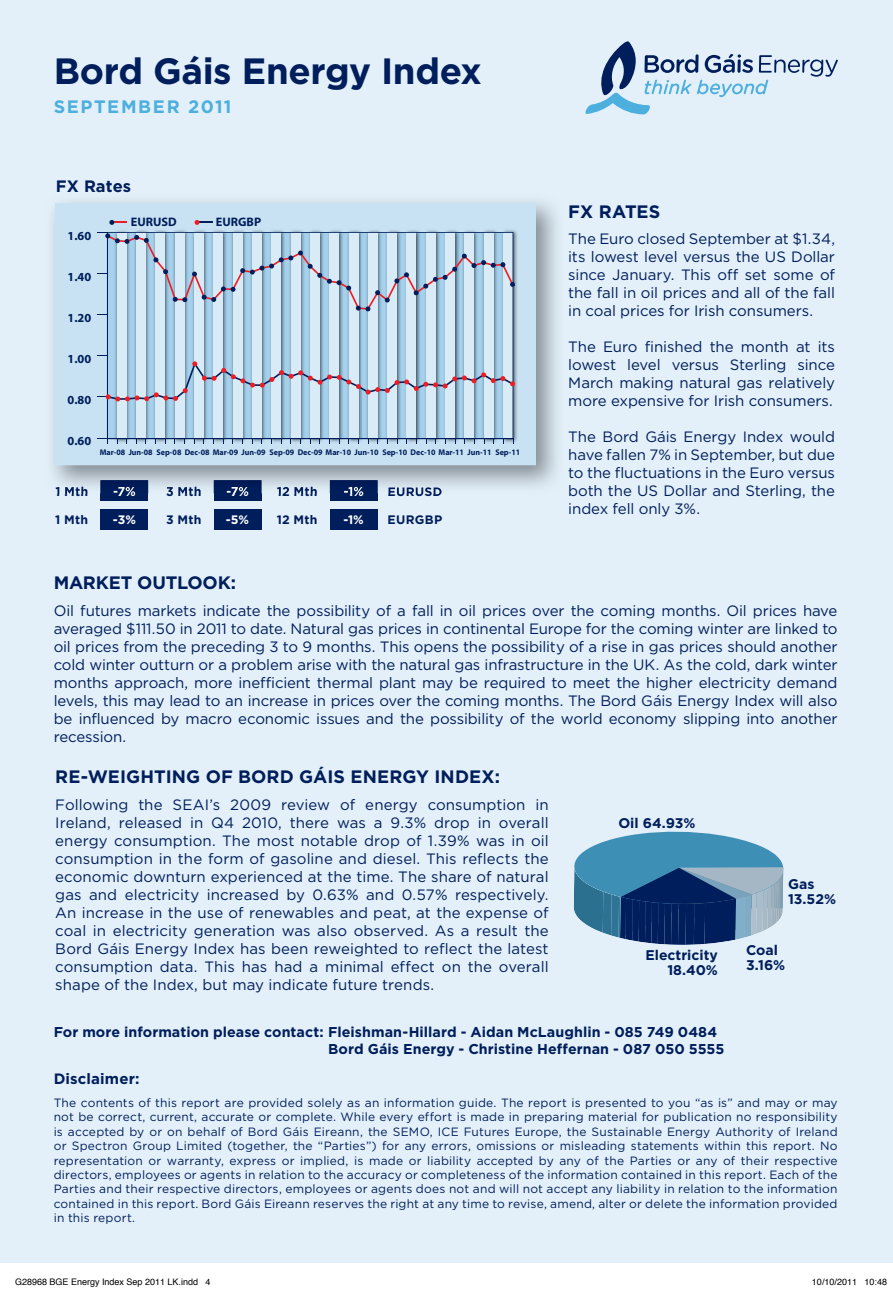
<style>
.page{position:relative;width:893px;height:1290px;background:#fff}
.page>*{position:absolute;margin:0;border:0;box-sizing:border-box;transform-origin:0 0}
.t1{font:700 36.6px "Gotham";letter-spacing:-.01em;color:#001e5b}
.t2{font:700 18px "Gotham";color:#001e5b}
.t3{font:700 18px "Gotham";letter-spacing:.09em;color:#4dafde}
.t4{font:700 16.5px "Gotham";letter-spacing:.005em;color:#001e5b}
.t5{font:15px/18px "Gotham";letter-spacing:-.005em;color:#001e5b;text-align:justify}
.t6{font:700 15px "Gotham";letter-spacing:.01em;color:#001e5b}
.t7{font:700 14.25px/17.1px "Gotham";letter-spacing:.005em;color:#001e5b}
.t8{font:700 13.95px/14.9px "Gotham";color:#001e5b}
.t9{font:700 12.3px "Gotham";letter-spacing:.025em;color:#001e5b}
.t10{font:700 12.3px "Myriad Pro";color:#001e5b}
.t11{font:700 12.3px "Gotham";color:#fff}
.t12{font:12px/14.4px "Gotham";letter-spacing:.015em;color:#001e5b;text-align:justify}
.t13{font:9px "Helvetica";color:#000}
.t14{font:700 8.25px "Myriad Pro";color:#001e5b}
</style>
<div class="page">
<div style="left:0;top:0;width:893px;height:1263px;background:#e3f0f9"></div>
<svg style="left:585px;top:41px;width:253px;height:73px"></svg>
<div style="left:101px;top:480px;width:47px;height:21px;background:#001e5b"></div>
<div style="left:214px;top:480px;width:47px;height:21px;background:#001e5b"></div>
<div style="left:330px;top:480px;width:47px;height:21px;background:#001e5b"></div>
<div style="left:101px;top:509px;width:47px;height:20px;background:#001e5b"></div>
<div style="left:214px;top:509px;width:47px;height:20px;background:#001e5b"></div>
<div style="left:330px;top:509px;width:47px;height:20px;background:#001e5b"></div>
<img style="left:52px;top:201px;width:505px;height:292px">
<img style="left:56px;top:487px;width:31px;height:6px">
<img style="left:101px;top:480px;width:47px;height:13px">
<img style="left:114px;top:487px;width:21px;height:6px">
<img style="left:166px;top:487px;width:35px;height:6px">
<img style="left:214px;top:480px;width:47px;height:13px">
<img style="left:227px;top:487px;width:21px;height:6px">
<img style="left:277px;top:487px;width:40px;height:6px">
<img style="left:330px;top:480px;width:47px;height:13px">
<img style="left:344px;top:487px;width:19px;height:6px">
<img style="left:388px;top:487px;width:53px;height:6px">
<div style="left:55px;top:203px;width:481px;height:262px;background:#c8e2f3"></div>
<img style="left:116px;top:230px;width:342px;height:2px">
<img style="left:113px;top:439px;width:348px;height:5px">
<img style="left:461px;top:230px;width:56px;height:213px">
<svg style="left:108px;top:315px;width:405px;height:123px;background:#b8d4e6"></svg>
<hr style="left:108px;top:438px;width:405px;height:1px;background:#001e5b">
<hr style="left:107px;top:232px;width:1px;height:212px;background:#001e5b">
<svg style="left:109px;top:220px;width:18px;height:5px"></svg>
<svg style="left:195px;top:220px;width:17px;height:5px"></svg>
<svg style="left:98px;top:232px;width:417px;height:83px;background:#b2c9dd"></svg>
<svg style="left:98px;top:355px;width:417px;height:46px;background:#b5c8da"></svg>
<svg style="left:574px;top:832px;width:210px;height:113px;background:#517fa4"></svg>
<h1 class="t1" style="left:54px;top:49px;width:430px">Bord Gáis Energy Index</h1>
<p class="t3" style="left:54px;top:96px;width:179px">SEPTEMBER 2011</p>
<p class="t4" style="left:56px;top:177px;width:77px">FX Rates</p>
<p class="t10" style="left:68px;top:227px;width:25px">1.60</p>
<p class="t10" style="left:68px;top:268px;width:25px">1.40</p>
<p class="t10" style="left:68px;top:310px;width:25px">1.20</p>
<p class="t10" style="left:68px;top:351px;width:25px">1.00</p>
<p class="t10" style="left:68px;top:392px;width:25px">0.80</p>
<p class="t10" style="left:131px;top:214px;width:47px">EURUSD</p>
<p class="t10" style="left:216px;top:214px;width:47px">EURGBP</p>
<p class="t10" style="left:68px;top:433px;width:25px">0.60</p>
<p class="t14" style="left:100px;top:447px;width:422px">Mar-08 Jun-08 Sep-08 Dec-08 Mar-09 Jun-09 Sep-09 Dec-09 Mar-10 Jun-10 Sep-10 Dec-10 Mar-11 Jun-11 Sep-11</p>
<p class="t9" style="left:55px;top:484px;width:34px">1 Mth</p>
<p class="t11" style="left:113px;top:484px;width:24px">-7%</p>
<p class="t9" style="left:166px;top:484px;width:37px">3 Mth</p>
<p class="t11" style="left:226px;top:484px;width:24px">-7%</p>
<p class="t9" style="left:277px;top:484px;width:42px">12 Mth</p>
<p class="t11" style="left:343px;top:484px;width:22px">-1%</p>
<p class="t9" style="left:387px;top:484px;width:56px">EURUSD</p>
<p class="t9" style="left:55px;top:512px;width:34px">1 Mth</p>
<p class="t11" style="left:113px;top:512px;width:25px">-3%</p>
<p class="t9" style="left:166px;top:512px;width:37px">3 Mth</p>
<p class="t11" style="left:226px;top:512px;width:25px">-5%</p>
<p class="t9" style="left:277px;top:512px;width:42px">12 Mth</p>
<p class="t11" style="left:343px;top:512px;width:22px">-1%</p>
<p class="t9" style="left:387px;top:513px;width:56px">EURGBP</p>
<p class="t2" style="left:568px;top:200px;width:94px">FX RATES</p>
<p class="t5" style="left:568px;top:230px;width:268px">The Euro closed September at $1.34, its lowest level versus the US Dollar since January. This off set some of the fall in oil prices and all of the fall in coal prices for Irish consumers.</p>
<p class="t5" style="left:568px;top:338px;width:268px">The Euro finished the month at its lowest level versus Sterling since March making natural gas relatively more expensive for Irish consumers.</p>
<p class="t5" style="left:568px;top:428px;width:268px">The Bord Gáis Energy Index would have fallen 7% in September, but due to the fluctuations in the Euro versus both the US Dollar and Sterling, the index fell only 3%.</p>
<p class="t2" style="left:54px;top:572px;width:184px">MARKET OUTLOOK:</p>
<p class="t5" style="left:54px;top:601px;width:785px">Oil futures markets indicate the possibility of a fall in oil prices over the coming months. Oil prices have averaged $111.50 in 2011 to date. Natural gas prices in continental Europe for the coming winter are linked to oil prices from the preceding 3 to 9 months. This opens the possibility of a rise in gas prices should another cold winter outturn or a problem arise with the natural gas infrastructure in the UK. As the cold, dark winter months approach, more inefficient thermal plant may be required to meet the higher electricity demand levels, this may lead to an increase in prices over the coming months. The Bord Gáis Energy Index will also be influenced by macro economic issues and the possibility of the world economy slipping into another recession.</p>
<p class="t2" style="left:55px;top:766px;width:446px">RE-WEIGHTING OF BORD GÁIS ENERGY INDEX:</p>
<p class="t5" style="left:55px;top:795px;width:495px">Following the SEAI’s 2009 review of energy consumption in Ireland, released in Q4 2010, there was a 9.3% drop in overall energy consumption. The most notable drop of 1.39% was in oil consumption in the form of gasoline and diesel. This reflects the economic downturn experienced at the time. The share of natural gas and electricity increased by 0.63% and 0.57% respectively.<br>An increase in the use of renewables and peat, at the expense of coal in electricity generation was also observed. As a result the Bord Gáis Energy Index has been reweighted to reflect the latest consumption data. This has had a minimal effect on the overall shape of the Index, but may indicate future trends.</p>
<p class="t8" style="left:618px;top:815px;width:79px">Oil 64.93%</p>
<p class="t8" style="left:788px;top:877px;width:50px">Gas<br>13.52%</p>
<p class="t8" style="left:645px;top:948px;width:74px;text-align:right">Electricity<br>18.40%</p>
<p class="t8" style="left:746px;top:942px;width:41px">Coal<br>3.16%</p>
<p class="t7" style="left:328px;top:1023px;width:398px;text-indent:-274px">For more information please contact: Fleishman-Hillard - Aidan McLaughlin - 085 749 0484<br>Bord Gáis Energy - Christine Heffernan - 087 050 5555</p>
<p class="t6" style="left:54px;top:1069px;width:87px">Disclaimer:</p>
<p class="t12" style="left:54px;top:1095px;width:785px">The contents of this report are provided solely as an information guide. The report is presented to you “as is” and may or may not be correct, current, accurate or complete. While every effort is made in preparing material for publication no responsibility is accepted by or on behalf of Bord Gáis Eireann, the SEMO, ICE Futures Europe, the Sustainable Energy Authority of Ireland or Spectron Group Limited (together, the “Parties”) for any errors, omissions or misleading statements within this report. No representation or warranty, express or implied, is made or liability accepted by any of the Parties or any of their respective directors, employees or agents in relation to the accuracy or completeness of the information contained in this report. Each of the Parties and their respective directors, employees or agents does not and will not accept any liability in relation to the information contained in this report. Bord Gáis Eireann reserves the right at any time to revise, amend, alter or delete the information provided in this report.</p>
<p class="t13" style="left:15px;top:1275px;width:197px">G28968 BGE Energy Index Sep 2011 LK.indd 4</p>
<p class="t13" style="left:812px;top:1275px;width:77px">10/10/2011 10:48</p>
</div>
